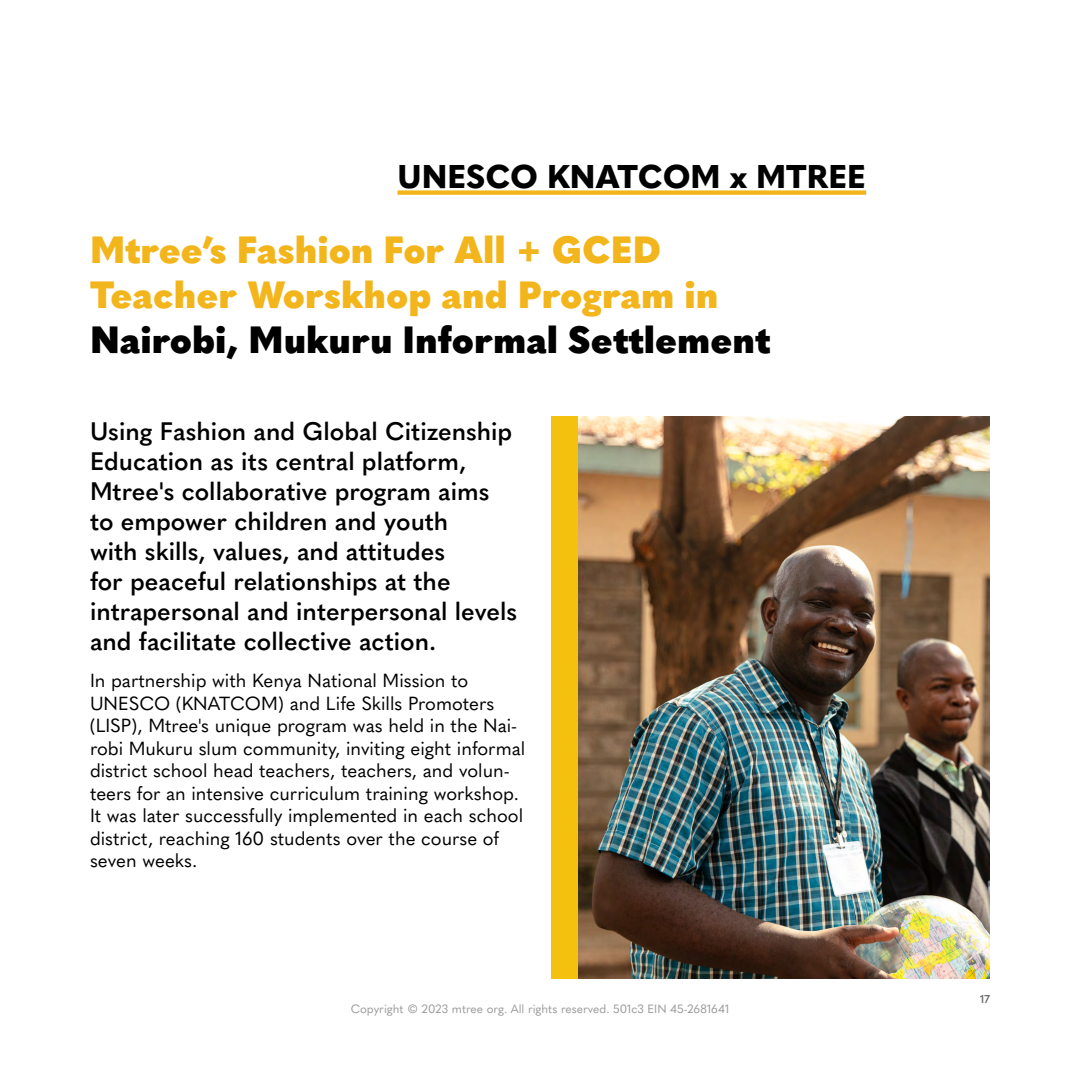
<style>
.page{position:relative;width:1080px;height:1080px;background:#fff}
.page>*{position:absolute;margin:0;border:0;box-sizing:border-box;transform-origin:0 0}
.t1{font:900 37.5px/45px "Quasimoda";color:#f3b51c}
.t2{font:900 37.5px "Quasimoda";color:#000}
.t3{font:800 32.5px "Quasimoda";color:#000}
.t4{font:600 25px/30px "Quasimoda";color:#000}
.t5{font:18.75px/22.5px "Quasimoda";color:#000}
.t6{font:11.88px "Quasimoda";color:#999}
.t7{font:600 11.25px "Quasimoda";color:#696969}
</style>
<div class="page">
<div style="left:398px;top:190px;width:468px;height:5px;background:#f3b51c"></div>
<img style="left:578px;top:416px;width:412px;height:563px">
<div style="left:551px;top:416px;width:27px;height:563px;background:#f4c20e"></div>
<h2 class="t3" style="left:398px;top:151px;width:470px">UNESCO KNATCOM x MTREE</h2>
<h1 class="t1" style="left:90px;top:225px;width:630px">Mtree’s Fashion For All + GCED<br>Teacher Worskhop and Program in</h1>
<h1 class="t2" style="left:90px;top:310px;width:682px">Nairobi, Mukuru Informal Settlement</h1>
<p class="t4" style="left:90px;top:414px;width:429px">Using Fashion and Global Citizenship Education as its central platform, Mtree's collaborative program aims to empower children and youth<br>with skills, values, and attitudes<br>for peaceful relationships at the intrapersonal and interpersonal levels and facilitate collective action.</p>
<p class="t5" style="left:90px;top:668px;width:437px">In partnership with Kenya National Mission to UNESCO (KNATCOM) and Life Skills Promoters (LISP), Mtree's unique program was held in the Nai&shy;robi Mukuru slum community, inviting eight informal district school head teachers, teachers, and volun&shy;teers for an intensive curriculum training workshop.<br>It was later successfully implemented in each school district, reaching 160 students over the course of seven weeks.</p>
<p class="t6" style="left:351px;top:1000px;width:380px">Copyright © 2023 mtree org. All rights reserved. 501c3 EIN 45-2681641</p>
<p class="t7" style="left:980px;top:990px;width:11px">17</p>
</div>
